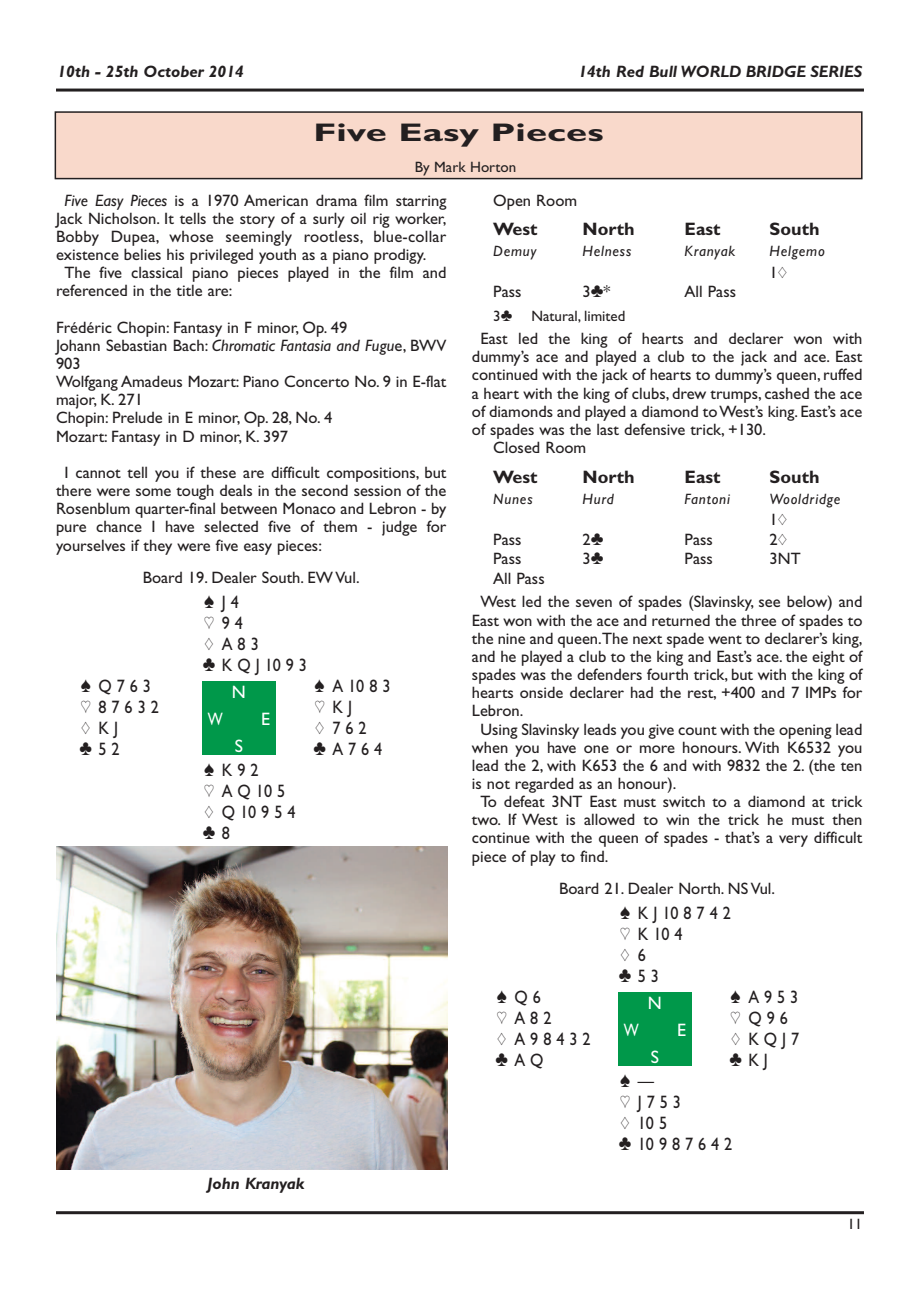
<style>
.page{position:relative;width:920px;height:1290px;background:#fff}
.page>*{position:absolute;margin:0;border:0;box-sizing:border-box;transform-origin:0 0}
.t1{font:700 25.5px "Gill Sans Bridge";color:#231f20;scale:1.5 1}
.t2{font:18px/21px "Gill Sans Bridge";letter-spacing:.305em;color:#231f20;scale:.9 1}
.t3{font:700 18px "Gill Sans Bridge";color:#231f20}
.t4{font:18px "Gill Sans Bridge";color:#fff}
.t5{font:18px "Gill Sans Bridge";color:#fff;scale:.8 1}
.t6{font:16.5px/18.1px "Gill Sans Bridge";color:#231f20}
.t7{font:italic 700 16.5px "Gill Sans Bridge";color:#231f20}
.t8{font:italic 15px "Gill Sans Bridge";letter-spacing:.05em;color:#231f20}
.t9{font:15px "Gill Sans Bridge";color:#231f20}
.s1{font-style:italic}
</style>
<div class="page">
<hr style="left:56px;top:1211px;width:808px;height:3px;background:#231f20">
<hr style="left:56px;top:89px;width:808px;height:3px;background:#231f20">
<div style="left:202px;top:681px;width:74px;height:74px;background:#00984a"></div>
<div style="left:618px;top:992px;width:74px;height:74px;background:#00984a"></div>
<div style="left:55px;top:112px;width:807px;height:67px;background:#f9d9cb"></div>
<div style="left:55px;top:111px;width:807px;height:68px;border:2px solid #231f20"></div>
<img style="left:56px;top:847px;width:391px;height:322px">
<p class="t7" style="left:58px;top:62px;width:188px">10th - 25th October 2014</p>
<p class="t7" style="left:578px;top:62px;width:286px">14th Red Bull WORLD BRIDGE SERIES</p>
<h1 class="t1" style="left:313px;top:118px;width:195px">Five Easy Pieces</h1>
<p class="t9" style="left:415px;top:158px;width:103px">By Mark Horton</p>
<p class="t6" style="left:65px;top:191px;width:383px"><span class="s1">Five Easy Pieces</span> is a 1970 American drama film starring</p>
<p class="t6" style="left:56px;top:209px;width:392px">Jack Nicholson. It tells the story of a surly oil rig worker,</p>
<p class="t6" style="left:56px;top:227px;width:392px">Bobby Dupea, whose seemingly rootless, blue-collar</p>
<p class="t6" style="left:56px;top:245px;width:372px">existence belies his privileged youth as a piano prodigy.</p>
<p class="t6" style="left:65px;top:263px;width:383px">The five classical piano pieces played in the film and</p>
<p class="t6" style="left:56px;top:282px;width:178px">referenced in the title are:</p>
<p class="t6" style="left:56px;top:318px;width:392px">Frédéric Chopin: Fantasy in F minor, Op. 49<br>Johann Sebastian Bach: <span class="s1">Chromatic Fantasia and Fugu</span>e, BWV 903<br>Wolfgang Amadeus Mozart: Piano Concerto No. 9 in E-flat major, K. 271<br>Chopin: Prelude in E minor, Op. 28, No. 4<br>Mozart: Fantasy in D minor, K. 397</p>
<p class="t6" style="left:56px;top:463px;width:392px;text-align:justify;text-indent:9px">I cannot tell you if these are difficult compositions, but there were some tough deals in the second session of the Rosenblum quarter-final between Monaco and Lebron - by pure chance I have selected five of them - judge for yourselves if they were five easy pieces:</p>
<p class="t6" style="left:143px;top:568px;width:218px">Board 19. Dealer South. EW Vul.</p>
<p class="t2" style="left:203px;top:591px;width:117px">[J4<br>]94<br>{ A83 }KQJ1093</p>
<p class="t2" style="left:81px;top:675px;width:80px">[ Q763</p>
<p class="t2" style="left:315px;top:675px;width:86px">[ A1083</p>
<p class="t2" style="left:81px;top:696px;width:88px">] 87632</p>
<p class="t2" style="left:315px;top:696px;width:43px">]KJ</p>
<p class="t2" style="left:81px;top:717px;width:43px">{KJ</p>
<p class="t2" style="left:315px;top:717px;width:59px">{ 762</p>
<p class="t2" style="left:80px;top:738px;width:46px">}52</p>
<p class="t2" style="left:313px;top:738px;width:78px">}A764</p>
<p class="t2" style="left:203px;top:759px;width:104px">[ K92<br>] AQ105 { Q10954 } 8</p>
<p class="t4" style="left:232px;top:681px;width:16px">N</p>
<p class="t5" style="left:208px;top:708px;width:20px">W</p>
<p class="t4" style="left:261px;top:708px;width:10px">E</p>
<p class="t4" style="left:235px;top:735px;width:10px">S</p>
<p class="t7" style="left:207px;top:1173px;width:98px">John Kranyak</p>
<p class="t6" style="left:493px;top:191px;width:85px">Open Room</p>
<p class="t3" style="left:493px;top:218px;width:46px">West</p>
<p class="t3" style="left:583px;top:218px;width:54px">North</p>
<p class="t3" style="left:685px;top:218px;width:37px">East</p>
<p class="t3" style="left:770px;top:218px;width:51px">South</p>
<p class="t8" style="left:493px;top:242px;width:45px">Demuy</p>
<p class="t8" style="left:583px;top:242px;width:50px">Helness</p>
<p class="t8" style="left:685px;top:242px;width:52px">Kranyak</p>
<p class="t8" style="left:770px;top:242px;width:57px">Helgemo</p>
<p class="t6" style="left:770px;top:263px;width:19px">1{</p>
<p class="t6" style="left:493px;top:282px;width:30px">Pass</p>
<p class="t6" style="left:583px;top:282px;width:29px">3}*</p>
<p class="t6" style="left:685px;top:282px;width:53px">All Pass</p>
<p class="t9" style="left:493px;top:307px;width:21px">3}</p>
<p class="t9" style="left:531px;top:307px;width:95px">Natural, limited</p>
<p class="t6" style="left:480px;top:329px;width:383px">East led the king of hearts and declarer won with</p>
<p class="t6" style="left:472px;top:348px;width:392px">dummy’s ace and played a club to the jack and ace. East</p>
<p class="t6" style="left:472px;top:366px;width:392px">continued with the jack of hearts to dummy’s queen, ruffed</p>
<p class="t6" style="left:472px;top:384px;width:392px">a heart with the king of clubs, drew trumps, cashed the ace</p>
<p class="t6" style="left:472px;top:402px;width:392px">of diamonds and played a diamond toWest’s king. East’s ace</p>
<p class="t6" style="left:472px;top:420px;width:296px">of spades was the last defensive trick, +130.</p>
<p class="t6" style="left:493px;top:438px;width:95px">Closed Room</p>
<p class="t3" style="left:493px;top:466px;width:46px">West</p>
<p class="t3" style="left:583px;top:466px;width:54px">North</p>
<p class="t3" style="left:685px;top:466px;width:37px">East</p>
<p class="t3" style="left:770px;top:466px;width:51px">South</p>
<p class="t8" style="left:493px;top:490px;width:41px">Nunes</p>
<p class="t8" style="left:583px;top:490px;width:33px">Hurd</p>
<p class="t8" style="left:685px;top:490px;width:47px">Fantoni</p>
<p class="t8" style="left:770px;top:490px;width:72px">Wooldridge</p>
<p class="t6" style="left:770px;top:510px;width:19px">1{</p>
<p class="t6" style="left:493px;top:530px;width:30px">Pass</p>
<p class="t6" style="left:583px;top:530px;width:23px">2}</p>
<p class="t6" style="left:685px;top:530px;width:30px">Pass</p>
<p class="t6" style="left:770px;top:530px;width:19px">2{</p>
<p class="t6" style="left:493px;top:549px;width:30px">Pass</p>
<p class="t6" style="left:582px;top:549px;width:23px">3}</p>
<p class="t6" style="left:685px;top:549px;width:30px">Pass</p>
<p class="t6" style="left:770px;top:549px;width:33px">3NT</p>
<p class="t6" style="left:480px;top:566px;width:383px;line-height:23.7px;text-indent:13px">All Pass<br>West led the seven of spades (Slavinsky, see below) and</p>
<p class="t6" style="left:472px;top:611px;width:392px">East won with the ace and returned the three of spades to</p>
<p class="t6" style="left:472px;top:629px;width:392px">the nine and queen.The next spade went to declarer’s king,</p>
<p class="t6" style="left:472px;top:647px;width:392px">and he played a club to the king and East’s ace. the eight of</p>
<p class="t6" style="left:472px;top:665px;width:392px">spades was the defenders fourth trick, but with the king of</p>
<p class="t6" style="left:472px;top:683px;width:392px">hearts onside declarer had the rest, +400 and 7 IMPs for</p>
<p class="t6" style="left:472px;top:702px;width:53px">Lebron.</p>
<p class="t6" style="left:480px;top:720px;width:383px">Using Slavinsky leads you give count with the opening lead</p>
<p class="t6" style="left:472px;top:738px;width:392px">when you have one or more honours. With K6532 you</p>
<p class="t6" style="left:472px;top:756px;width:392px">lead the 2, with K653 the 6 and with 9832 the 2. (the ten</p>
<p class="t6" style="left:472px;top:774px;width:206px">is not regarded as an honour).</p>
<p class="t6" style="left:480px;top:792px;width:383px">To defeat 3NT East must switch to a diamond at trick</p>
<p class="t6" style="left:472px;top:810px;width:392px">two. If West is allowed to win the trick he must then</p>
<p class="t6" style="left:472px;top:829px;width:392px">continue with the queen of spades - that’s a very difficult</p>
<p class="t6" style="left:472px;top:847px;width:138px">piece of play to find.</p>
<p class="t6" style="left:559px;top:879px;width:217px">Board 21. Dealer North. NS Vul.</p>
<p class="t2" style="left:619px;top:902px;width:126px">[ KJ108742 ] K104<br>{ 6<br>}53</p>
<p class="t2" style="left:497px;top:986px;width:51px">[Q6</p>
<p class="t2" style="left:731px;top:986px;width:77px">[ A953</p>
<p class="t2" style="left:497px;top:1007px;width:62px">] A82</p>
<p class="t2" style="left:731px;top:1007px;width:65px">] Q96</p>
<p class="t2" style="left:497px;top:1028px;width:105px">{ A98432</p>
<p class="t2" style="left:731px;top:1028px;width:77px">{ KQJ7</p>
<p class="t2" style="left:495px;top:1049px;width:55px">}AQ</p>
<p class="t2" style="left:729px;top:1049px;width:44px">}KJ</p>
<p class="t2" style="left:619px;top:1070px;width:128px">[ —<br>] J753<br>{ 105 }10987642</p>
<p class="t4" style="left:648px;top:992px;width:16px">N</p>
<p class="t5" style="left:624px;top:1019px;width:20px">W</p>
<p class="t4" style="left:677px;top:1019px;width:10px">E</p>
<p class="t4" style="left:651px;top:1046px;width:10px">S</p>
<p class="t9" style="left:847px;top:1215px;width:16px">11</p>
</div>
